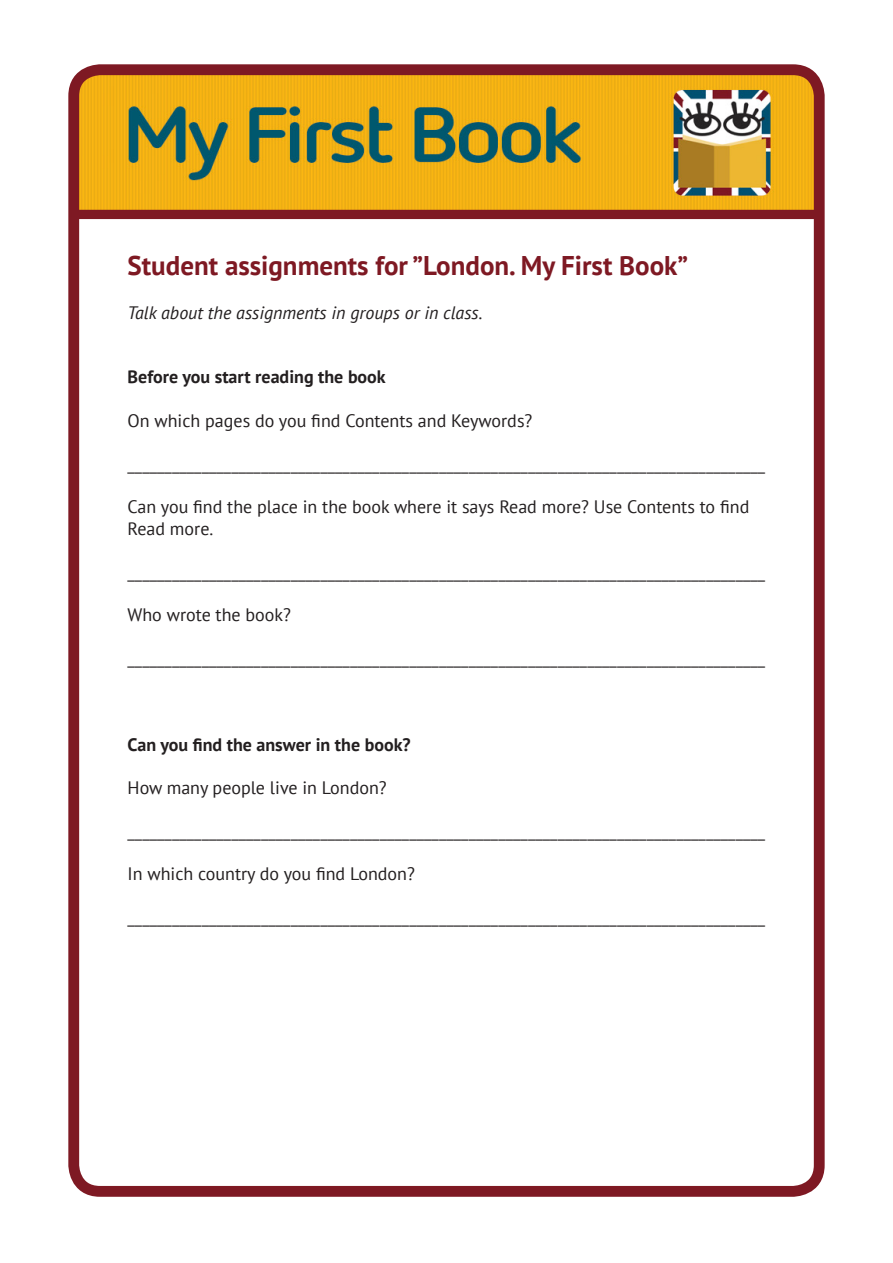
<style>
.page{position:relative;width:893px;height:1263px;background:#fff}
.page>*{position:absolute;margin:0;border:0;box-sizing:border-box;transform-origin:0 0}
.Rubrik{font:700 27px "PT Sans";color:#7e1923}
.Brød{font:18px/21.6px "PT Sans";color:#231f20}
.Mellem{font:700 18px "PT Sans";color:#231f20}
.Brød-2{font:italic 18px "PT Sans";color:#231f20}
</style>
<div class="page">
<img style="left:80px;top:76px;width:733px;height:134px">
<div style="left:68px;top:64px;width:757px;height:1133px;border:11px solid #7e1923;border-radius:26px"></div>
<div style="left:74px;top:210px;width:745px;height:9px;background:#7e1923"></div>
<p class="Rubrik" style="left:128px;top:248px;width:562px">Student assignments for ”London. My First Book”</p>
<p class="Brød-2" style="left:128px;top:301px;width:356px">Talk about the assignments in groups or in class.</p>
<p class="Mellem" style="left:128px;top:365px;width:260px">Before you start reading the book</p>
<p class="Brød" style="left:128px;top:409px;width:406px">On which pages do you find Contents and Keywords?</p>
<p class="Brød" style="left:128px;top:452px;width:639px">______________________________________________________________________________________</p>
<p class="Brød" style="left:128px;top:495px;width:623px">Can you find the place in the book where it says Read more? Use Contents to find<br>Read more.</p>
<p class="Brød" style="left:128px;top:560px;width:639px">______________________________________________________________________________________</p>
<p class="Brød" style="left:128px;top:603px;width:165px">Who wrote the book?</p>
<p class="Brød" style="left:128px;top:647px;width:639px">______________________________________________________________________________________</p>
<p class="Mellem" style="left:128px;top:732px;width:285px">Can you find the answer in the book?</p>
<p class="Brød" style="left:128px;top:776px;width:261px">How many people live in London?</p>
<p class="Brød" style="left:128px;top:819px;width:639px">______________________________________________________________________________________</p>
<p class="Brød" style="left:128px;top:863px;width:289px">In which country do you find London?</p>
<p class="Brød" style="left:128px;top:906px;width:639px">______________________________________________________________________________________</p>
</div>
